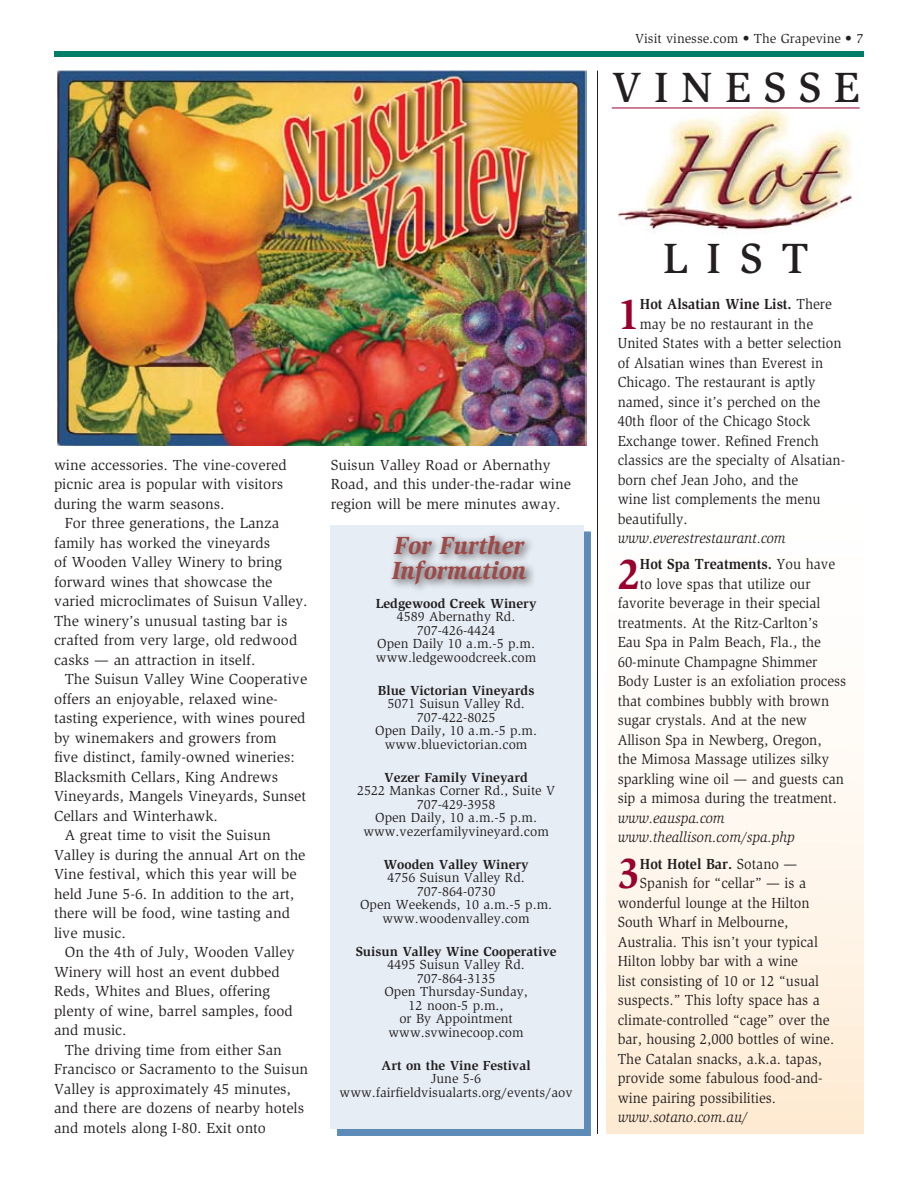
<style>
.page{position:relative;width:918px;height:1188px;background:#fff}
.page>*{position:absolute;margin:0;border:0;box-sizing:border-box;transform-origin:0 0}
.t1{font:700 44.1px "Slimbach Std";color:#98002e;scale:.94 1}
.t2{font:500 43.5px "Slimbach Std";letter-spacing:.29em;color:#231f20}
.t3{font:italic 900 25.5px/25.5px "Slimbach Std";color:#9d4a48;scale:.94 1}
.t4{font:15px/19.5px "Slimbach Std";color:#231f20}
.t5{font:15px "Slimbach Std";color:#231f20;scale:.94 1}
.t6{font:italic 15px/19.5px "Slimbach Std";color:#231f20;scale:.94 1}
.t7{font:700 15px "Slimbach Std";color:#231f20;scale:.94 1}
.t8{font:13.5px/13.5px "Slimbach Std";color:#231f20;text-align:center}
.t9{font:700 13.5px "Slimbach Std";color:#231f20}
.s1{font-weight:400}
</style>
<div class="page">
<div style="left:54px;top:51px;width:810px;height:6px;background:#007d68"></div>
<img style="left:624px;top:107px;width:130px;height:97px">
<hr style="left:612px;top:108px;width:248px;height:1px;background:#98002e">
<div style="left:607px;top:297px;width:256px;height:836px;background:linear-gradient(to bottom,#fff,#feefdb)"></div>
<hr style="left:597px;top:71px;width:1px;height:1063px;background:#231f20">
<img style="left:58px;top:70px;width:528px;height:376px">
<div style="left:337px;top:532px;width:253px;height:604px;background:#5c8bb8"></div>
<div style="left:331px;top:525px;width:253px;height:604px;background:#e6edf4"></div>
<div style="left:387px;top:530px;width:149px;height:64px;background:#231f20;opacity:.75"></div>
<p class="t8" style="left:635px;top:32px;width:230px">Visit vinesse.com • The Grapevine • 7</p>
<h2 class="t2" style="left:612px;top:61px;width:249px">VINESSE</h2>
<p class="t4" style="left:54px;top:455px;width:234px">wine accessories. The vine-covered picnic area is popular with visitors during the warm seasons.</p>
<p class="t4" style="left:54px;top:514px;width:255px;text-indent:11px">For three generations, the Lanza family has worked the vineyards<br>of Wooden Valley Winery to bring forward wines that showcase the varied microclimates of Suisun Valley.<br>The winery’s unusual tasting bar is crafted from very large, old redwood casks — an attraction in itself.</p>
<p class="t4" style="left:65px;top:670px;width:244px">The Suisun Valley Wine Cooperative</p>
<p class="t4" style="left:54px;top:689px;width:226px">offers an enjoyable, relaxed wine-</p>
<p class="t4" style="left:54px;top:709px;width:253px">tasting experience, with wines poured</p>
<p class="t4" style="left:54px;top:728px;width:224px">by winemakers and growers from</p>
<p class="t4" style="left:54px;top:748px;width:242px">five distinct, family-owned wineries:</p>
<p class="t4" style="left:54px;top:767px;width:226px">Blacksmith Cellars, King Andrews</p>
<p class="t4" style="left:54px;top:787px;width:254px">Vineyards, Mangels Vineyards, Sunset</p>
<p class="t4" style="left:54px;top:806px;width:166px">Cellars and Winterhawk.</p>
<p class="t4" style="left:65px;top:826px;width:207px">A great time to visit the Suisun</p>
<p class="t4" style="left:54px;top:845px;width:253px">Valley is during the annual Art on the</p>
<p class="t4" style="left:54px;top:865px;width:244px">Vine festival, which this year will be</p>
<p class="t4" style="left:54px;top:884px;width:242px">held June 5-6. In addition to the art,</p>
<p class="t4" style="left:54px;top:904px;width:238px">there will be food, wine tasting and</p>
<p class="t4" style="left:54px;top:923px;width:73px">live music.</p>
<p class="t4" style="left:65px;top:943px;width:231px">On the 4th of July, Wooden Valley</p>
<p class="t4" style="left:54px;top:962px;width:227px">Winery will host an event dubbed</p>
<p class="t4" style="left:54px;top:982px;width:218px">Reds, Whites and Blues, offering</p>
<p class="t4" style="left:54px;top:1001px;width:240px">plenty of wine, barrel samples, food</p>
<p class="t4" style="left:54px;top:1021px;width:74px">and music.</p>
<p class="t4" style="left:65px;top:1040px;width:219px">The driving time from either San</p>
<p class="t4" style="left:54px;top:1060px;width:256px">Francisco or Sacramento to the Suisun</p>
<p class="t4" style="left:54px;top:1079px;width:239px">Valley is approximately 45 minutes,</p>
<p class="t4" style="left:54px;top:1099px;width:252px">and there are dozens of nearby hotels</p>
<p class="t4" style="left:54px;top:1118px;width:214px">and motels along I-80. Exit onto</p>
<p class="t4" style="left:331px;top:455px;width:242px">Suisun Valley Road or Abernathy<br>Road, and this under-the-radar wine region will be mere minutes away.</p>
<h3 class="t3" style="left:392px;top:532px;width:145px">For Further<br>Information</h3>
<p class="t9" style="left:376px;top:595px;width:162px">Ledgewood Creek Winery</p>
<p class="t8" style="left:376px;top:610px;width:162px">4589 Abernathy Rd.<br>707-426-4424<br>Open Daily 10 a.m.-5 p.m. www.ledgewoodcreek.com</p>
<p class="t9" style="left:378px;top:682px;width:158px">Blue Victorian Vineyards</p>
<p class="t8" style="left:375px;top:697px;width:163px">5071 Suisun Valley Rd.<br>707-422-8025<br>Open Daily, 10 a.m.-5 p.m. www.bluevictorian.com</p>
<p class="t9" style="left:384px;top:769px;width:145px">Vezer Family Vineyard</p>
<p class="t8" style="left:357px;top:784px;width:200px">2522 Mankas Corner Rd., Suite V<br>707-429-3958<br>Open Daily, 10 a.m.-5 p.m. www.vezerfamilyvineyard.com</p>
<p class="t9" style="left:384px;top:856px;width:147px">Wooden Valley Winery</p>
<p class="t8" style="left:360px;top:871px;width:194px">4756 Suisun Valley Rd.<br>707-864-0730<br>Open Weekends, 10 a.m.-5 p.m. www.woodenvalley.com</p>
<p class="t9" style="left:356px;top:943px;width:202px">Suisun Valley Wine Cooperative</p>
<p class="t8" style="left:385px;top:958px;width:145px">4495 Suisun Valley Rd.<br>707-864-3135<br>Open Thursday-Sunday,<br>12 noon-5 p.m.,<br>or By Appointment www.svwinecoop.com</p>
<p class="t9" style="left:382px;top:1057px;width:151px">Art on the Vine Festival</p>
<p class="t8" style="left:340px;top:1072px;width:235px">June 5-6 www.fairfieldvisualarts.org/events/aov</p>
<h2 class="t2" style="left:663px;top:232px;width:147px">LIST</h2>
<h1 class="t1" style="left:618px;top:287px;width:25px">1</h1>
<p class="t7" style="left:640px;top:295px;width:206px">Hot Alsatian Wine List. <span class="s1">There</span></p>
<p class="t5" style="left:640px;top:315px;width:186px">may be no restaurant in the</p>
<p class="t5" style="left:618px;top:334px;width:240px">United States with a better selection</p>
<p class="t5" style="left:618px;top:354px;width:220px">of Alsatian wines than Everest in</p>
<p class="t5" style="left:618px;top:373px;width:212px">Chicago. The restaurant is aptly</p>
<p class="t5" style="left:618px;top:393px;width:217px">named, since it’s perched on the</p>
<p class="t5" style="left:618px;top:412px;width:206px">40th floor of the Chicago Stock</p>
<p class="t5" style="left:618px;top:432px;width:215px">Exchange tower. Refined French</p>
<p class="t5" style="left:618px;top:451px;width:243px">classics are the specialty of Alsatian-</p>
<p class="t5" style="left:618px;top:471px;width:194px">born chef Jean Joho, and the</p>
<p class="t5" style="left:618px;top:490px;width:217px">wine list complements the menu</p>
<p class="t5" style="left:618px;top:510px;width:76px">beautifully.</p>
<p class="t6" style="left:618px;top:528px;width:181px">www.everestrestaurant.com</p>
<h1 class="t1" style="left:618px;top:548px;width:25px">2</h1>
<p class="t7" style="left:640px;top:555px;width:209px">Hot Spa Treatments. <span class="s1">You have</span></p>
<p class="t5" style="left:640px;top:575px;width:183px">to love spas that utilize our</p>
<p class="t5" style="left:618px;top:595px;width:217px">favorite beverage in their special</p>
<p class="t5" style="left:618px;top:614px;width:215px">treatments. At the Ritz-Carlton’s</p>
<p class="t5" style="left:618px;top:634px;width:218px">Eau Spa in Palm Beach, Fla., the</p>
<p class="t5" style="left:618px;top:653px;width:214px">60-minute Champagne Shimmer</p>
<p class="t5" style="left:618px;top:673px;width:245px">Body Luster is an exfoliation process</p>
<p class="t5" style="left:618px;top:692px;width:226px">that combines bubbly with brown</p>
<p class="t5" style="left:618px;top:712px;width:203px">sugar crystals. And at the new</p>
<p class="t5" style="left:618px;top:731px;width:218px">Allison Spa in Newberg, Oregon,</p>
<p class="t5" style="left:618px;top:751px;width:226px">the Mimosa Massage utilizes silky</p>
<p class="t5" style="left:618px;top:770px;width:242px">sparkling wine oil — and guests can</p>
<p class="t5" style="left:618px;top:790px;width:235px">sip a mimosa during the treatment.</p>
<p class="t6" style="left:618px;top:808px;width:190px">www.eauspa.com www.theallison.com/spa.php</p>
<h1 class="t1" style="left:618px;top:847px;width:25px">3</h1>
<p class="t7" style="left:640px;top:855px;width:169px">Hot Hotel Bar. <span class="s1">Sotano —</span></p>
<p class="t5" style="left:640px;top:874px;width:178px">Spanish for “cellar” — is a</p>
<p class="t5" style="left:618px;top:894px;width:206px">wonderful lounge at the Hilton</p>
<p class="t5" style="left:618px;top:913px;width:183px">South Wharf in Melbourne,</p>
<p class="t5" style="left:618px;top:933px;width:214px">Australia. This isn’t your typical</p>
<p class="t5" style="left:618px;top:952px;width:193px">Hilton lobby bar with a wine</p>
<p class="t5" style="left:618px;top:972px;width:216px">list consisting of 10 or 12 “usual</p>
<p class="t5" style="left:618px;top:991px;width:217px">suspects.” This lofty space has a</p>
<p class="t5" style="left:618px;top:1011px;width:227px">climate-controlled “cage” over the</p>
<p class="t5" style="left:618px;top:1030px;width:232px">bar, housing 2,000 bottles of wine.</p>
<p class="t5" style="left:618px;top:1050px;width:219px">The Catalan snacks, a.k.a. tapas,</p>
<p class="t5" style="left:618px;top:1069px;width:220px">provide some fabulous food-and-</p>
<p class="t5" style="left:618px;top:1089px;width:170px">wine pairing possibilities.</p>
<p class="t6" style="left:618px;top:1107px;width:140px">www.sotano.com.au/</p>
</div>
